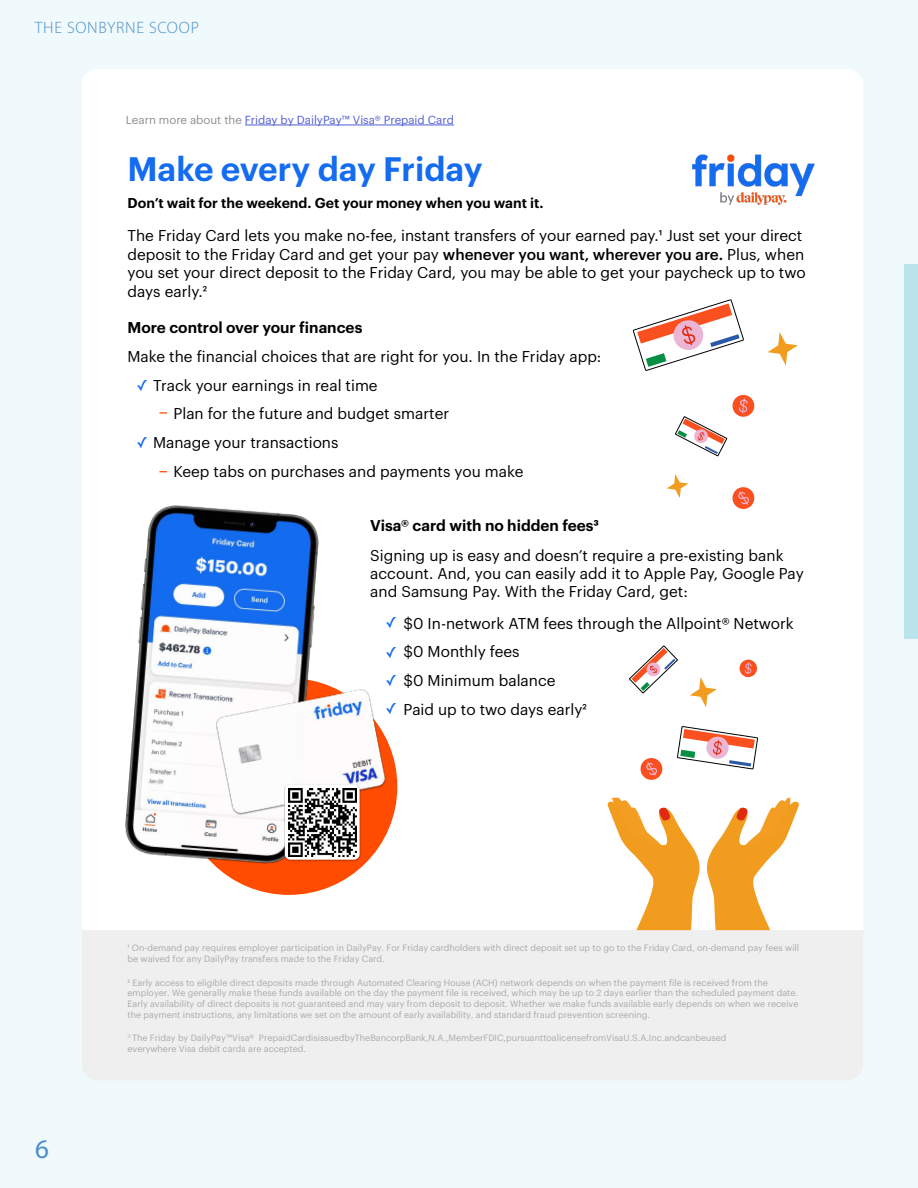
<style>
.page{position:relative;width:918px;height:1188px;background:#f0f9fb}
.page>*{position:absolute;margin:0;border:0;box-sizing:border-box;transform-origin:0 0}
.t1{font:600 33.15px "Graphik";color:#146cf0}
.t2{font:27px "Myriad Pro";color:#488ecb}
.t3{font:300 16.5px "Myriad Pro";letter-spacing:.04em;color:#488ecb}
.t4{font:15.3px/18.5px "Graphik";color:#000}
.t5{font:600 14.1px "Graphik";color:#000}
.t6{font:11.55px "Graphik";color:#4f5cd6}
.t7{font:9px/10.6px "Graphik";color:#aaa}
.s1{color:#8e8e8e}
.s2{font-weight:500}
.s3{font-weight:600}
.s4{font-family:"Lucida Grande";color:#146cf0}
</style>
<div class="page">
<div style="left:904px;top:265px;width:14px;height:374px;background:#bae3ec"></div>
<div style="left:82px;top:69px;width:781px;height:861px;background:#fff"></div>
<div style="left:82px;top:930px;width:781px;height:151px;background:#efefef"></div>
<img style="left:690px;top:148px;width:127px;height:61px">
<svg style="left:159px;top:412px;width:8px;height:2px"></svg>
<svg style="left:606px;top:798px;width:194px;height:132px"></svg>
<svg style="left:633px;top:299px;width:111px;height:72px"></svg>
<svg style="left:677px;top:723px;width:81px;height:46px"></svg>
<div style="left:629px;top:646px;width:49px;height:47px;border:1px solid #000;border-radius:14px"></div>
<svg style="left:631px;top:648px;width:44px;height:43px"></svg>
<svg style="left:675px;top:394px;width:80px;height:62px"></svg>
<svg style="left:731px;top:486px;width:25px;height:24px"></svg>
<svg style="left:639px;top:757px;width:25px;height:24px"></svg>
<svg style="left:739px;top:659px;width:18px;height:19px"></svg>
<hr style="left:245px;top:125px;width:209px;height:1px;background:#4f5cd6">
<svg style="left:690px;top:677px;width:27px;height:30px"></svg>
<svg style="left:768px;top:332px;width:30px;height:34px"></svg>
<svg style="left:667px;top:474px;width:21px;height:24px"></svg>
<div style="left:180px;top:678px;width:217px;height:217px;background:#ff4c00;border-radius:50%"></div>
<img style="left:116px;top:498px;width:211px;height:382px">
<img style="left:209px;top:680px;width:188px;height:143px">
<div style="left:284px;top:783px;width:78px;height:79px;background:#000;opacity:.35"></div>
<div style="left:285px;top:784px;width:75px;height:76px;background:#fff;border-radius:6px"></div>
<img style="left:288px;top:788px;width:68px;height:68px">
<h3 class="t3" style="left:35px;top:19px;width:166px">THE SONBYRNE SCOOP</h3>
<p class="t6" style="left:126px;top:111px;width:330px"><span class="s1">Learn more about the</span> Friday by DailyPay™️ Visa®️ Prepaid Card</p>
<p class="t1" style="left:128px;top:143px;width:357px">Make every day Friday</p>
<p class="t5" style="left:128px;top:192px;width:418px">Don’t wait for the weekend. Get your money when you want it.</p>
<p class="t4" style="left:128px;top:225px;width:680px">The Friday Card lets you make no-fee, instant transfers of your earned pay.1 Just set your direct deposit to the Friday Card and get your pay <span class="s2">whenever you want, wherever you are.</span> Plus, when you set your direct deposit to the Friday Card, you may be able to get your paycheck up to two days early.2</p>
<p class="t4" style="left:128px;top:312px;width:475px;line-height:28.7px"><span class="s3">More control over your finances<br></span>Make the financial choices that are right for you. In the Friday app:</p>
<p class="t4" style="left:136px;top:375px;width:243px"><span class="s4">✓</span> Track your earnings in real time</p>
<p class="t4" style="left:174px;top:403px;width:277px">Plan for the future and budget smarter</p>
<p class="t4" style="left:136px;top:432px;width:204px"><span class="s4">✓</span> Manage your transactions</p>
<p class="t4" style="left:174px;top:461px;width:351px">Keep tabs on purchases and payments you make</p>
<p class="t4" style="left:370px;top:509px;width:415px;line-height:29.8px"><span class="s3">Visa® card with no hidden fees3<br></span>Signing up is easy and doesn’t require a pre-existing bank</p>
<p class="t4" style="left:370px;top:563px;width:435px">account. And, you can easily add it to Apple Pay, Google Pay and Samsung Pay. With the Friday Card, get:</p>
<p class="t4" style="left:386px;top:613px;width:410px"><span class="s4">✓</span> $0 In-network ATM fees through the Allpoint®️ Network</p>
<p class="t4" style="left:386px;top:641px;width:136px"><span class="s4">✓</span> $0 Monthly fees</p>
<p class="t4" style="left:386px;top:670px;width:171px"><span class="s4">✓</span> $0 Minimum balance</p>
<p class="t4" style="left:386px;top:698px;width:203px"><span class="s4">✓</span> Paid up to two days early2</p>
<h2 class="t2" style="left:35px;top:1132px;width:15px">6</h2>
<p class="t7" style="left:128px;top:942px;width:673px">¹ On-demand pay requires employer participation in DailyPay. For Friday cardholders with direct deposit set up to go to the Friday Card, on-demand pay fees will be waived for any DailyPay transfers made to the Friday Card.</p>
<p class="t7" style="left:128px;top:976px;width:672px">2 Early access to eligible direct deposits made through Automated Clearing House (ACH) network depends on when the payment file is received from the employer. We generally make these funds available on the day the payment file is received, which may be up to 2 days earlier than the scheduled payment date.<br>Early availability of direct deposits is not guaranteed and may vary from deposit to deposit. Whether we make funds available early depends on when we receive the payment instructions, any limitations we set on the amount of early availability, and standard fraud prevention screening.</p>
<p class="t7" style="left:128px;top:1032px;width:600px"><sup>3</sup> The Friday by DailyPay™️ Visa®️ Prepaid Card is issued by The Bancorp Bank, N.A., Member FDIC, pursuant to a license from Visa U.S.A. Inc. and can be used everywhere Visa debit cards are accepted.</p>
</div>
